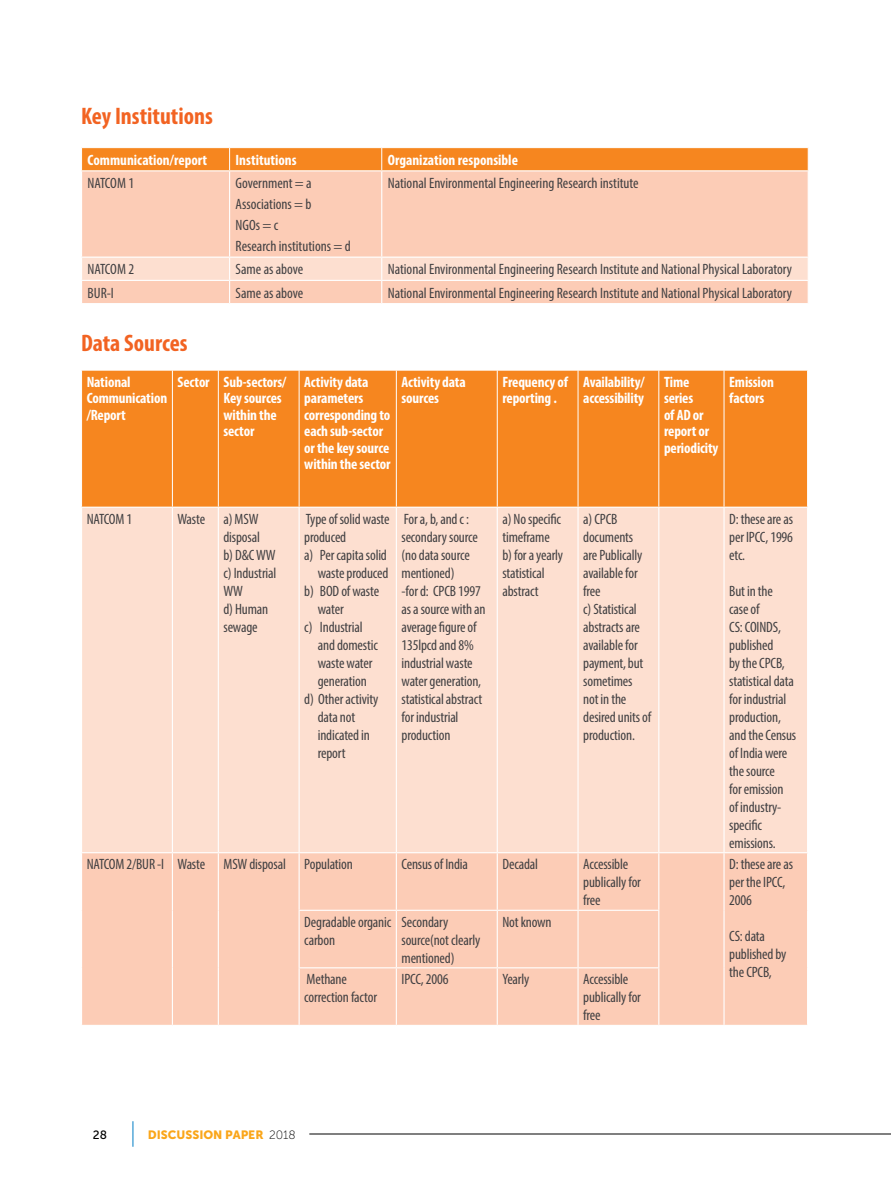
<style>
.page{position:relative;width:891px;height:1188px;background:#fff}
.page>*{position:absolute;margin:0;border:0;box-sizing:border-box;transform-origin:0 0}
.t1{font:700 condensed 24px "Myriad Pro";color:#f26322}
.t2{font:condensed 15px/18px "Myriad Pro";letter-spacing:-.01em;color:#414042}
.t3{font:700 condensed 15px/16.5px "Myriad Pro";letter-spacing:-.01em;color:#fff}
.t4{font:12px "Museo Sans 900";color:#faa61a}
.t5{font:12px "Museo Sans 500";color:#000}
.s1{font-family:"Museo Sans 100";color:#000}
</style>
<div class="page">
<svg style="left:133px;top:1121px;width:1px;height:26px"></svg>
<hr style="left:309px;top:1134px;width:582px;height:1px;background:#000">
<div style="left:82px;top:171px;width:726px;height:86px;background:#fcccb6"></div>
<hr style="left:229px;top:171px;width:1px;height:86px;background:#fff">
<hr style="left:381px;top:171px;width:1px;height:86px;background:#fff">
<svg style="left:82px;top:257px;width:726px;height:46px"></svg>
<hr style="left:382px;top:280px;width:427px;height:1px;background:#fff">
<div style="left:82px;top:148px;width:727px;height:22px;background:#f6861f"></div>
<div style="left:82px;top:371px;width:725px;height:136px;background:#f6861f"></div>
<div style="left:82px;top:508px;width:725px;height:344px;background:#fddfd0"></div>
<div style="left:82px;top:853px;width:725px;height:172px;background:#fcccb6"></div>
<hr style="left:396px;top:853px;width:1px;height:57px;background:#fff">
<hr style="left:497px;top:853px;width:1px;height:57px;background:#fff">
<hr style="left:577px;top:853px;width:2px;height:57px;background:#fff">
<hr style="left:299px;top:910px;width:97px;height:1px;background:#fff">
<hr style="left:396px;top:910px;width:101px;height:1px;background:#fff">
<hr style="left:396px;top:911px;width:1px;height:56px;background:#fff">
<hr style="left:497px;top:910px;width:81px;height:1px;background:#fff">
<hr style="left:497px;top:911px;width:1px;height:56px;background:#fff">
<hr style="left:299px;top:967px;width:97px;height:1px;background:#fff">
<hr style="left:396px;top:967px;width:101px;height:1px;background:#fff">
<hr style="left:396px;top:968px;width:1px;height:57px;background:#fff">
<hr style="left:497px;top:967px;width:81px;height:1px;background:#fff">
<hr style="left:497px;top:968px;width:1px;height:57px;background:#fff">
<hr style="left:577px;top:968px;width:2px;height:57px;background:#fff">
<hr style="left:172px;top:370px;width:1px;height:137px;background:#fff">
<hr style="left:218px;top:370px;width:1px;height:137px;background:#fff">
<hr style="left:299px;top:370px;width:1px;height:137px;background:#fff">
<hr style="left:396px;top:370px;width:1px;height:137px;background:#fff">
<hr style="left:497px;top:370px;width:1px;height:137px;background:#fff">
<hr style="left:578px;top:370px;width:1px;height:137px;background:#fff">
<hr style="left:659px;top:370px;width:1px;height:137px;background:#fff">
<hr style="left:724px;top:370px;width:1px;height:137px;background:#fff">
<hr style="left:578px;top:910px;width:81px;height:1px;background:#fff">
<hr style="left:577px;top:911px;width:2px;height:56px;background:#fff">
<hr style="left:578px;top:967px;width:81px;height:1px;background:#fff">
<hr style="left:172px;top:853px;width:1px;height:57px;background:#fff">
<hr style="left:172px;top:910px;width:1px;height:58px;background:#fff">
<hr style="left:172px;top:968px;width:1px;height:57px;background:#fff">
<hr style="left:218px;top:853px;width:1px;height:57px;background:#fff">
<hr style="left:299px;top:853px;width:1px;height:57px;background:#fff">
<hr style="left:218px;top:910px;width:1px;height:58px;background:#fff">
<hr style="left:299px;top:911px;width:1px;height:56px;background:#fff">
<hr style="left:218px;top:968px;width:1px;height:57px;background:#fff">
<hr style="left:299px;top:968px;width:1px;height:57px;background:#fff">
<hr style="left:658px;top:853px;width:1px;height:57px;background:#fff">
<hr style="left:658px;top:911px;width:1px;height:56px;background:#fff">
<hr style="left:658px;top:968px;width:1px;height:57px;background:#fff">
<hr style="left:723px;top:853px;width:2px;height:57px;background:#fff">
<hr style="left:723px;top:910px;width:2px;height:58px;background:#fff">
<hr style="left:723px;top:968px;width:2px;height:57px;background:#fff">
<hr style="left:172px;top:508px;width:1px;height:344px;background:#fff">
<hr style="left:218px;top:508px;width:1px;height:344px;background:#fff">
<hr style="left:299px;top:508px;width:1px;height:344px;background:#fff">
<hr style="left:396px;top:508px;width:1px;height:344px;background:#fff">
<hr style="left:497px;top:508px;width:1px;height:344px;background:#fff">
<hr style="left:577px;top:508px;width:2px;height:344px;background:#fff">
<hr style="left:658px;top:508px;width:1px;height:344px;background:#fff">
<hr style="left:723px;top:508px;width:2px;height:344px;background:#fff">
<h1 class="t1" style="left:81px;top:101px;width:133px">Key Institutions</h1>
<p class="t3" style="left:88px;top:151px;width:121px">Communication/report</p>
<p class="t3" style="left:236px;top:151px;width:63px">Institutions</p>
<p class="t3" style="left:388px;top:151px;width:132px">Organization responsible</p>
<p class="t2" style="left:88px;top:174px;width:48px">NATCOM 1</p>
<p class="t2" style="left:236px;top:172px;width:117px;line-height:21px">Government = a<br>Associations = b<br>NGOs = c<br>Research institutions = d</p>
<p class="t2" style="left:388px;top:174px;width:253px">National Environmental Engineering Research institute</p>
<p class="t2" style="left:88px;top:260px;width:48px">NATCOM 2</p>
<p class="t2" style="left:236px;top:260px;width:69px">Same as above</p>
<p class="t2" style="left:388px;top:260px;width:406px">National Environmental Engineering Research Institute and National Physical Laboratory</p>
<p class="t2" style="left:88px;top:283px;width:28px">BUR-I</p>
<p class="t2" style="left:236px;top:283px;width:69px">Same as above</p>
<p class="t2" style="left:388px;top:283px;width:406px">National Environmental Engineering Research Institute and National Physical Laboratory</p>
<h1 class="t1" style="left:81px;top:328px;width:108px">Data Sources</h1>
<p class="t3" style="left:87px;top:373px;width:82px">National<br>Communication /Report</p>
<p class="t3" style="left:223px;top:373px;width:64px;text-indent:-46px">Sector Sub-sectors/<br>Key sources within the sector</p>
<p class="t3" style="left:304px;top:373px;width:88px">Activity data parameters corresponding to each sub-sector or the key source within the sector</p>
<p class="t3" style="left:402px;top:373px;width:66px">Activity data sources</p>
<p class="t3" style="left:502px;top:373px;width:67px">Frequency of reporting .</p>
<p class="t3" style="left:583px;top:373px;width:63px">Availability/ accessibility</p>
<p class="t3" style="left:664px;top:373px;width:56px">Time series<br>of AD or report or periodicity</p>
<p class="t3" style="left:729px;top:373px;width:46px">Emission factors</p>
<p class="t2" style="left:87px;top:509px;width:47px">NATCOM 1</p>
<p class="t2" style="left:223px;top:509px;width:54px;text-indent:-46px">Waste a) MSW disposal<br>b) D&amp;C WW c) Industrial<br>WW<br>d) Human sewage</p>
<p class="t2" style="left:306px;top:509px;width:85px">Type of solid waste</p>
<p class="t2" style="left:304px;top:527px;width:44px">produced</p>
<p class="t2" style="left:304px;top:545px;width:84px">a) Per capita solid</p>
<p class="t2" style="left:318px;top:563px;width:72px">waste produced</p>
<p class="t2" style="left:304px;top:581px;width:76px">b) BOD of waste</p>
<p class="t2" style="left:318px;top:599px;width:27px">water</p>
<p class="t2" style="left:304px;top:617px;width:60px">c) Industrial</p>
<p class="t2" style="left:318px;top:635px;width:62px">and domestic</p>
<p class="t2" style="left:318px;top:653px;width:56px">waste water</p>
<p class="t2" style="left:318px;top:671px;width:50px">generation</p>
<p class="t2" style="left:304px;top:689px;width:76px">d) Other activity</p>
<p class="t2" style="left:318px;top:707px;width:39px">data not</p>
<p class="t2" style="left:318px;top:725px;width:54px">indicated in</p>
<p class="t2" style="left:318px;top:743px;width:29px">report</p>
<p class="t2" style="left:402px;top:509px;width:86px">For a, b, and c : secondary source (no data source mentioned)<br>-for d: CPCB 1997 as a source with an average figure of<br>135lpcd and 8% industrial waste water generation, statistical abstract for industrial production</p>
<p class="t2" style="left:502px;top:509px;width:62px">a) No specific timeframe b) for a yearly statistical abstract</p>
<p class="t2" style="left:583px;top:509px;width:70px">a) CPCB documents<br>are Publically available for free<br>c) Statistical abstracts are available for payment, but sometimes not in the desired units of production.</p>
<p class="t2" style="left:729px;top:509px;width:65px;text-align:justify">D: these are as per IPCC, 1996 etc.</p>
<p class="t2" style="left:729px;top:581px;width:69px">But in the<br>case of<br>CS: COINDS, published<br>by the CPCB, statistical data for industrial production, and the Census of India were the source<br>for emission<br>of industry&shy;specific emissions.</p>
<p class="t2" style="left:87px;top:855px;width:268px">NATCOM 2/BUR -I Waste MSW disposal Population</p>
<p class="t2" style="left:402px;top:855px;width:68px">Census of India</p>
<p class="t2" style="left:502px;top:855px;width:37px">Decadal</p>
<p class="t2" style="left:583px;top:855px;width:59px">Accessible publically for free</p>
<p class="t2" style="left:729px;top:855px;width:65px">D: these are as per the IPCC,<br>2006</p>
<p class="t2" style="left:729px;top:927px;width:59px">CS: data published by the CPCB,</p>
<p class="t2" style="left:304px;top:913px;width:88px">Degradable organic carbon</p>
<p class="t2" style="left:402px;top:913px;width:80px">Secondary source(not clearly mentioned)</p>
<p class="t2" style="left:502px;top:913px;width:51px">Not known</p>
<p class="t2" style="left:304px;top:970px;width:74px">Methane correction factor</p>
<p class="t2" style="left:402px;top:970px;width:48px">IPCC, 2006</p>
<p class="t2" style="left:502px;top:970px;width:28px">Yearly</p>
<p class="t2" style="left:583px;top:970px;width:59px">Accessible publically for free</p>
<p class="t5" style="left:93px;top:1128px;width:16px">28</p>
<p class="t4" style="left:148px;top:1127px;width:149px">DISCUSSION PAPER <span class="s1">2018</span></p>
</div>
